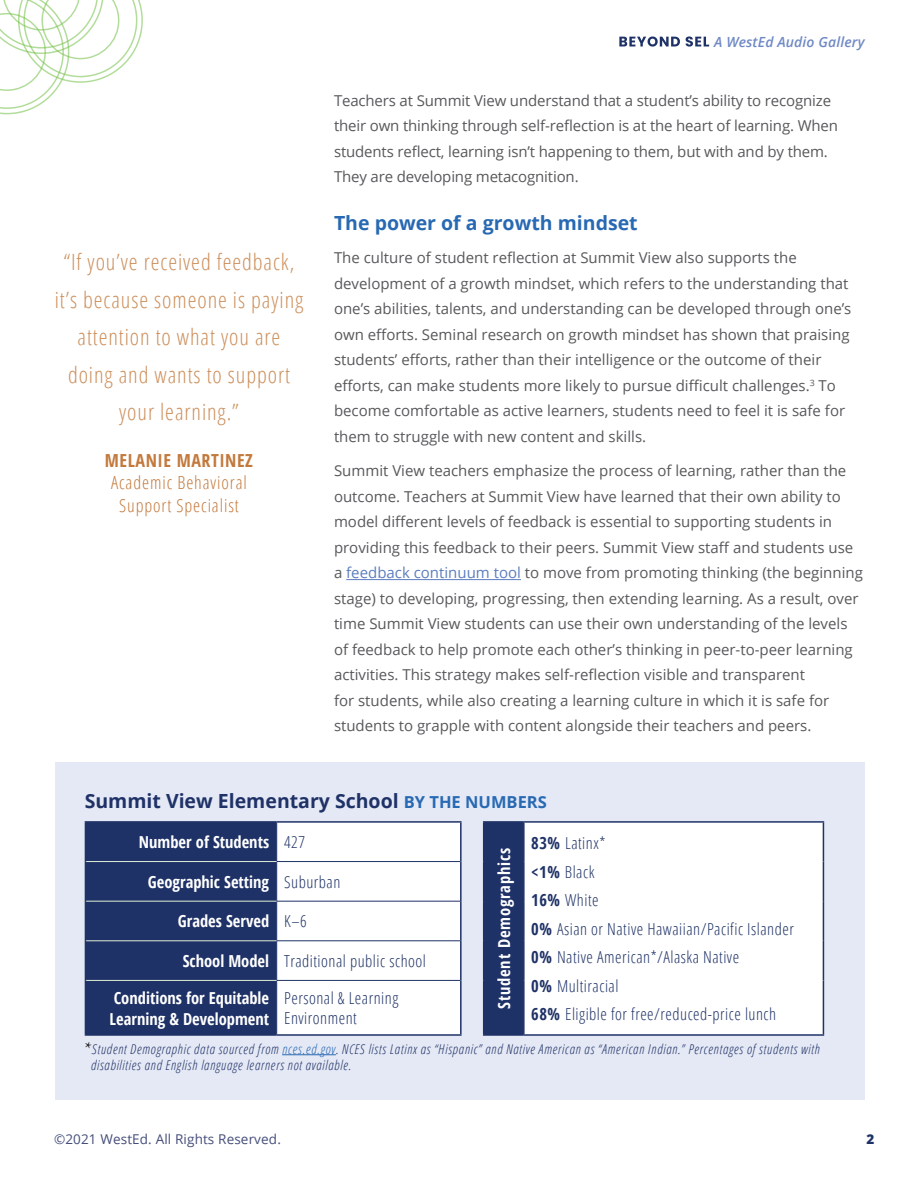
<style>
.page{position:relative;width:918px;height:1188px;background:#fff}
.page>*{position:absolute;margin:0;border:0;box-sizing:border-box;transform-origin:0 0}
.t1{font:300 22.5px/37.5px "Open Sans Condensed";letter-spacing:.04em;color:#cd8f5b;text-align:center}
.t2{font:700 19.5px "Open Sans";color:#1f3267}
.t3{font:700 19.5px "Open Sans";color:#2869b3}
.t4{font:300 18px/22.5px "Open Sans Condensed";letter-spacing:.05em;color:#c3793c;text-align:center}
.t5{font:300 16.5px/19.5px "Open Sans Condensed";letter-spacing:.03em;color:#1f3267}
.t6{font:700 16.5px/21px "Open Sans Condensed";color:#fff}
.t7{font:700 16.5px "Open Sans Condensed";letter-spacing:.05em;color:#fff}
.t8{font:15px/25.5px "Open Sans";color:#57585a}
.t9{font:italic 600 13.95px "Open Sans";letter-spacing:.01em;color:#6f89c5}
.t10{font:italic 300 13.5px/16.5px "Open Sans Condensed";letter-spacing:.05em;color:#1f3267}
.t11{font:13.5px "Open Sans";letter-spacing:.01em;color:#454d7a}
.t12{font:800 13.5px "Open Sans";color:#1f3267}
.s1{font-weight:700}
.s2{color:#5b7dbf}
.s3{font-size:16.5px;color:#2869b3}
.s4{font-family:"Minion Pro";font-weight:400;font-style:normal;font-size:18px;color:#231f20}
.s5{color:#2869b3}
</style>
<div class="page">
<svg style="left:0;top:0;width:143px;height:114px"></svg>
<svg style="left:619px;top:36px;width:90px;height:11px"></svg>
<hr style="left:346px;top:579px;width:175px;height:1px;background:#5b7dbf">
<div style="left:55px;top:763px;width:810px;height:337px;background:#e5e9f5"></div>
<hr style="left:282px;top:1054px;width:54px;height:1px;background:#2869b3">
<div style="left:86px;top:823px;width:190px;height:211px;background:#1f3267"></div>
<svg style="left:277px;top:822px;width:546px;height:213px;background:#eceef2"></svg>
<hr style="left:85px;top:823px;width:1px;height:39px;background:#1f3267">
<hr style="left:85px;top:821px;width:192px;height:2px;background:#1f3267">
<hr style="left:276px;top:823px;width:1px;height:38px;background:#1f3267">
<hr style="left:277px;top:821px;width:185px;height:2px;background:#1f3267">
<hr style="left:460px;top:823px;width:2px;height:39px;background:#1f3267">
<hr style="left:483px;top:823px;width:1px;height:39px;background:#1f3267">
<hr style="left:483px;top:821px;width:41px;height:2px;background:#1f3267">
<hr style="left:523px;top:823px;width:2px;height:39px;background:#1f3267">
<hr style="left:523px;top:862px;width:2px;height:39px;background:#1f3267">
<hr style="left:523px;top:901px;width:2px;height:40px;background:#1f3267">
<hr style="left:523px;top:941px;width:2px;height:39px;background:#1f3267">
<hr style="left:523px;top:980px;width:2px;height:54px;background:#1f3267">
<hr style="left:524px;top:821px;width:300px;height:2px;background:#1f3267">
<hr style="left:823px;top:823px;width:1px;height:39px;background:#1f3267">
<hr style="left:823px;top:862px;width:1px;height:39px;background:#1f3267">
<hr style="left:823px;top:901px;width:1px;height:40px;background:#1f3267">
<hr style="left:823px;top:941px;width:1px;height:39px;background:#1f3267">
<hr style="left:823px;top:980px;width:1px;height:54px;background:#1f3267">
<hr style="left:85px;top:862px;width:1px;height:39px;background:#1f3267">
<hr style="left:276px;top:862px;width:1px;height:39px;background:#1f3267">
<hr style="left:277px;top:861px;width:183px;height:1px;background:#1f3267">
<hr style="left:460px;top:862px;width:2px;height:39px;background:#1f3267">
<hr style="left:483px;top:862px;width:1px;height:39px;background:#1f3267">
<hr style="left:85px;top:901px;width:1px;height:40px;background:#1f3267">
<hr style="left:276px;top:901px;width:1px;height:40px;background:#1f3267">
<hr style="left:277px;top:901px;width:183px;height:1px;background:#1f3267">
<hr style="left:460px;top:901px;width:2px;height:40px;background:#1f3267">
<hr style="left:483px;top:901px;width:1px;height:40px;background:#1f3267">
<hr style="left:85px;top:941px;width:1px;height:39px;background:#1f3267">
<hr style="left:276px;top:941px;width:1px;height:39px;background:#1f3267">
<hr style="left:277px;top:941px;width:183px;height:1px;background:#1f3267">
<hr style="left:460px;top:941px;width:2px;height:39px;background:#1f3267">
<hr style="left:483px;top:941px;width:1px;height:39px;background:#1f3267">
<hr style="left:85px;top:980px;width:1px;height:54px;background:#1f3267">
<hr style="left:85px;top:1034px;width:192px;height:2px;background:#1f3267">
<hr style="left:276px;top:981px;width:1px;height:53px;background:#1f3267">
<hr style="left:277px;top:980px;width:183px;height:1px;background:#1f3267">
<hr style="left:277px;top:1034px;width:185px;height:2px;background:#1f3267">
<hr style="left:460px;top:980px;width:2px;height:54px;background:#1f3267">
<hr style="left:483px;top:980px;width:1px;height:54px;background:#1f3267">
<hr style="left:483px;top:1034px;width:41px;height:2px;background:#1f3267">
<hr style="left:524px;top:1034px;width:300px;height:2px;background:#1f3267">
<hr style="left:86px;top:861px;width:191px;height:1px;background:#dfeed4">
<hr style="left:86px;top:901px;width:191px;height:1px;background:#dfeed4">
<hr style="left:86px;top:941px;width:191px;height:1px;background:#dfeed4">
<hr style="left:86px;top:980px;width:191px;height:1px;background:#dfeed4">
<p class="t1" style="left:55px;top:243px;width:250px">“If you’ve received feedback, it’s because someone is paying attention to what you are doing and wants to support your learning.”</p>
<p class="t4" style="left:105px;top:448px;width:150px"><span class="s1">MELANIE MARTINEZ<br></span>Academic Behavioral<br>Support Specialist</p>
<p class="t9" style="left:714px;top:32px;width:152px">A WestEd Audio Gallery</p>
<p class="t8" style="left:334px;top:87px;width:505px">Teachers at Summit View understand that a student’s ability to recognize their own thinking through self-reflection is at the heart of learning. When students reflect, learning isn’t happening to them, but with and by them.<br>They are developing metacognition.</p>
<h2 class="t3" style="left:334px;top:210px;width:305px">The power of a growth mindset</h2>
<p class="t8" style="left:334px;top:245px;width:519px">The culture of student reflection at Summit View also supports the development of a growth mindset, which refers to the understanding that one’s abilities, talents, and understanding can be developed through one’s own efforts. Seminal research on growth mindset has shown that praising students’ efforts, rather than their intelligence or the outcome of their efforts, can make students more likely to pursue difficult challenges.<sup>3</sup> To become comfortable as active learners, students need to feel it is safe for them to struggle with new content and skills.</p>
<p class="t8" style="left:334px;top:458px;width:530px">Summit View teachers emphasize the process of learning, rather than the outcome. Teachers at Summit View have learned that their own ability to model different levels of feedback is essential to supporting students in providing this feedback to their peers. Summit View staff and students use a <span class="s2">feedback continuum tool</span> to move from promoting thinking (the beginning stage) to developing, progressing, then extending learning. As a result, over time Summit View students can use their own understanding of the levels of feedback to help promote each other’s thinking in peer-to-peer learning activities. This strategy makes self-reflection visible and transparent<br>for students, while also creating a learning culture in which it is safe for students to grapple with content alongside their teachers and peers.</p>
<h2 class="t2" style="left:85px;top:787px;width:464px">Summit View Elementary School <span class="s3">BY THE NUMBERS</span></h2>
<p class="t6" style="left:139px;top:831px;width:132px">Number of Students</p>
<p class="t5" style="left:284px;top:832px;width:22px">427</p>
<p class="t7" style="left:493px;top:1009px;width:163px;rotate:-90deg">Student Demographics</p>
<p class="t5" style="left:531px;top:833px;width:76px"><span class="s1">83%</span> Latinx*</p>
<p class="t5" style="left:531px;top:861px;width:65px"><span class="s1">&lt;1%</span> Black</p>
<p class="t5" style="left:531px;top:890px;width:69px"><span class="s1">16%</span> White</p>
<p class="t5" style="left:531px;top:918px;width:264px"><span class="s1">0%</span> Asian or Native Hawaiian/Pacific Islander</p>
<p class="t5" style="left:531px;top:947px;width:209px"><span class="s1">0%</span> Native American*/Alaska Native</p>
<p class="t5" style="left:531px;top:975px;width:89px"><span class="s1">0%</span> Multiracial</p>
<p class="t5" style="left:531px;top:1004px;width:246px"><span class="s1">68%</span> Eligible for free/reduced-price lunch</p>
<p class="t6" style="left:148px;top:871px;width:123px">Geographic Setting</p>
<p class="t5" style="left:284px;top:871px;width:58px">Suburban</p>
<p class="t6" style="left:178px;top:910px;width:93px">Grades Served</p>
<p class="t5" style="left:284px;top:911px;width:24px">K–6</p>
<p class="t6" style="left:183px;top:950px;width:88px">School Model</p>
<p class="t5" style="left:284px;top:951px;width:143px">Traditional public school</p>
<p class="t6" style="left:110px;top:987px;width:161px">Conditions for Equitable<br>Learning &amp; Development</p>
<p class="t5" style="left:284px;top:988px;width:116px">Personal &amp; Learning<br>Environment</p>
<p class="t10" style="left:91px;top:1040px;width:731px;text-indent:-6px"><span class="s4">*</span>Student Demographic data sourced from <span class="s5">nces.ed.gov</span>. NCES lists Latinx as “Hispanic” and Native American as “American Indian.” Percentages of students with disabilities and English language learners not available.</p>
<p class="t11" style="left:54px;top:1130px;width:228px">©2021 WestEd. All Rights Reserved.</p>
<p class="t12" style="left:867px;top:1129px;width:9px">2</p>
</div>
